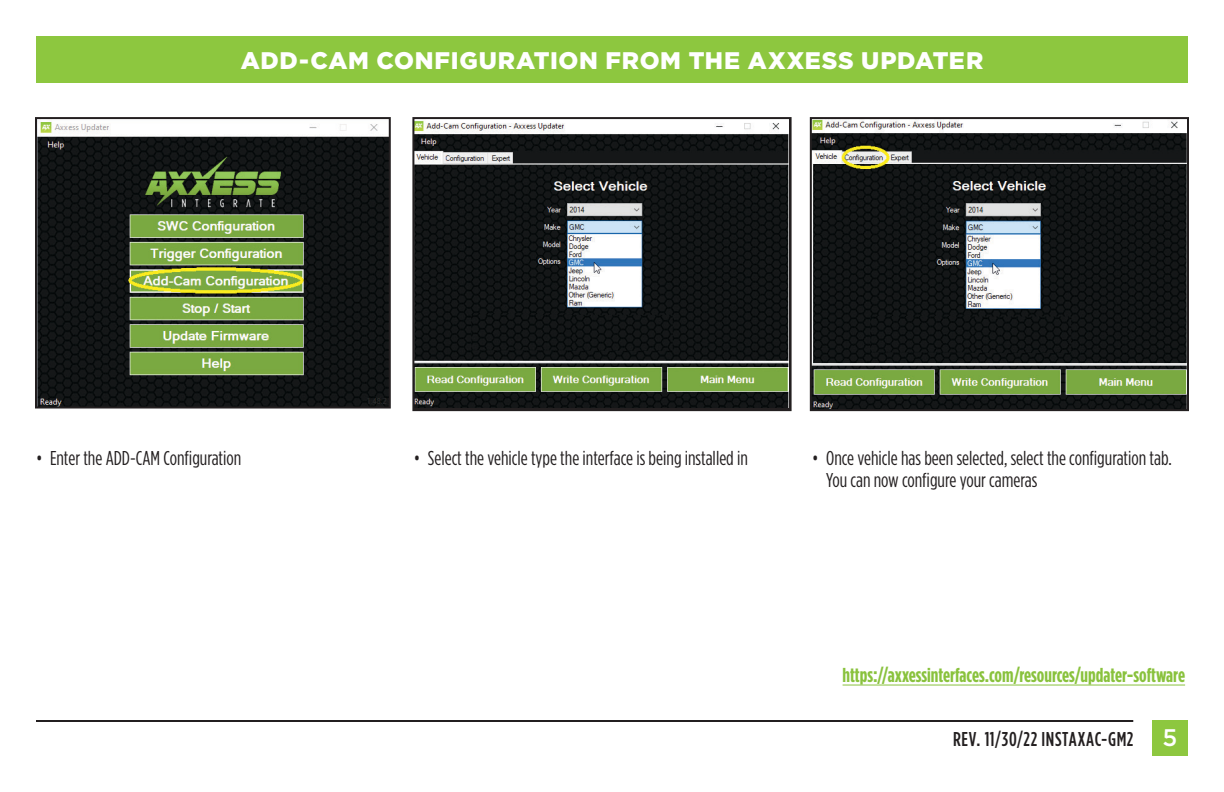
<style>
.page{position:relative;width:1224px;height:792px;background:#fff}
.page>*{position:absolute;margin:0;border:0;box-sizing:border-box;transform-origin:0 0}
.t1{font:900 24px "Gotham";letter-spacing:.03em;color:#fff}
.t2{font:20px/22px "Gotham Condensed";color:#231f20}
.t3{font:700 20px "Gotham Condensed";color:#89c23d}
.t4{font:500 20px "Gotham Condensed";letter-spacing:.035em;color:#231f20}
.s1{font-family:"Gotham";font-size:24px;color:#fff}
</style>
<div class="page">
<div style="left:36px;top:36px;width:1152px;height:46px;background:#8dc73f"></div>
<div style="left:1152px;top:720px;width:36px;height:36px;background:#8dc73f"></div>
<hr style="left:36px;top:720px;width:1097px;height:2px;background:#231f20">
<img style="left:38px;top:120px;width:350px;height:286px">
<div style="left:35px;top:117px;width:356px;height:292px;border:2px solid #231f20"></div>
<img style="left:415px;top:121px;width:373px;height:287px">
<div style="left:412px;top:117px;width:380px;height:294px;border:2px solid #231f20"></div>
<img style="left:813px;top:120px;width:373px;height:288px">
<div style="left:810px;top:117px;width:379px;height:294px;border:2px solid #231f20"></div>
<hr style="left:843px;top:685px;width:342px;height:1px;background:#89c23d">
<p class="t1" style="left:241px;top:47px;width:744px">ADD-CAM CONFIGURATION FROM THE AXXESS UPDATER</p>
<p class="t2" style="left:36px;top:446px;width:207px">• Enter the ADD-CAM Configuration</p>
<p class="t2" style="left:414px;top:446px;width:336px">• Select the vehicle type the interface is being installed in</p>
<p class="t2" style="left:826px;top:446px;width:347px;text-indent:-14px">• Once vehicle has been selected, select the configuration tab.<br>You can now configure your cameras</p>
<p class="t3" style="left:843px;top:664px;width:344px">https://axxessinterfaces.com/resources/updater-software</p>
<p class="t4" style="left:953px;top:728px;width:226px">REV. 11/30/22 INSTAXAC-GM2 <span class="s1">5</span></p>
</div>
